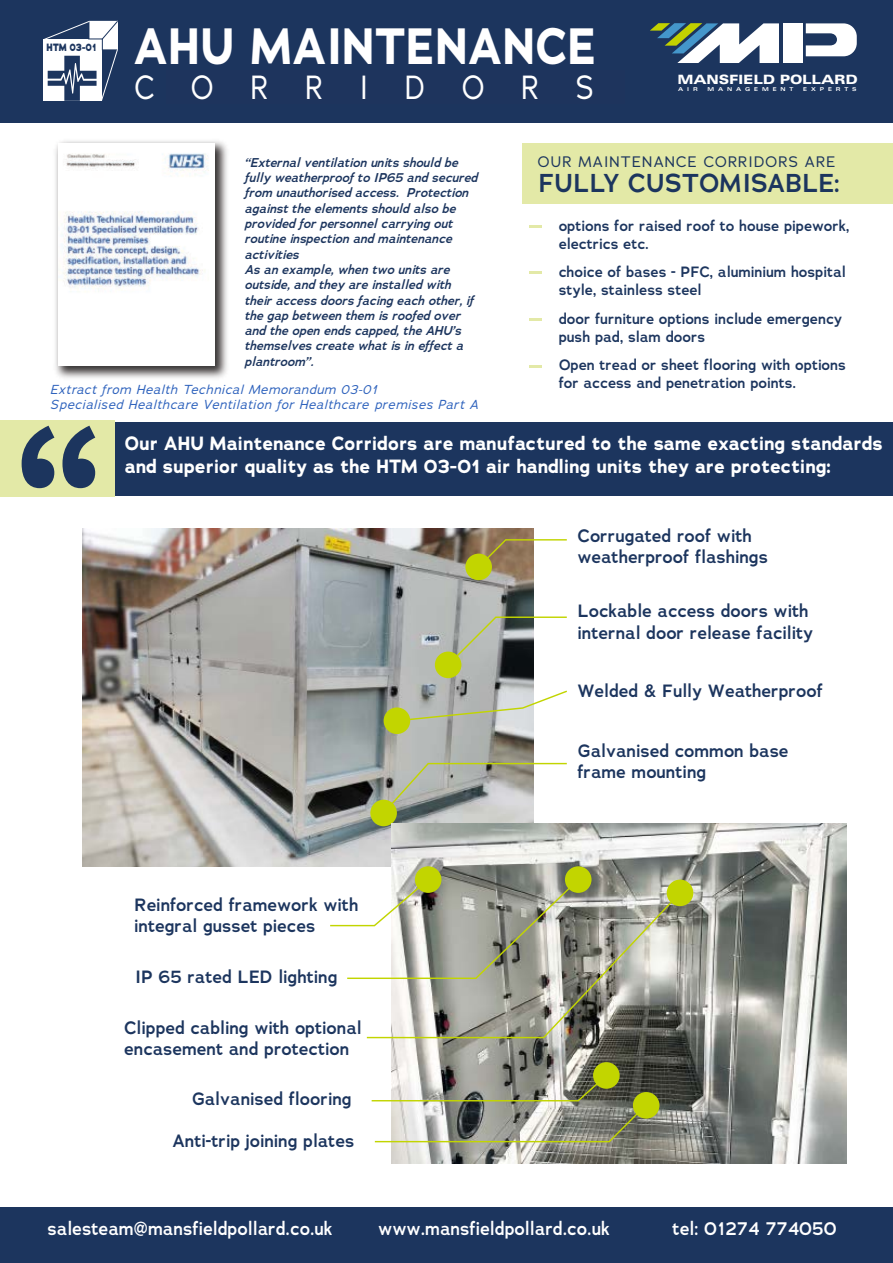
<style>
.page{position:relative;width:893px;height:1263px;background:#fff}
.page>*{position:absolute;margin:0;border:0;box-sizing:border-box;transform-origin:0 0}
.t1{font:700 50.85px "Adrianna";letter-spacing:.01em;color:#fff;scale:.91 1}
.t2{font:32.7px "Adrianna";letter-spacing:1.31em;color:#fff;scale:.87 1}
.t3{font:600 25.8px "Adrianna";color:#1c355e}
.t4{font:700 19.2px/23px "Adrianna";color:#fff}
.t5{font:600 18.45px "Adrianna";color:#fff}
.t6{font:600 17.7px/21.3px "Adrianna";color:#1c355e}
.t7{font:600 14.85px/17.9px "Adrianna";color:#1c355e}
.t8{font:14.85px "Adrianna";letter-spacing:.08em;color:#1c355e}
.t9{font:900 expanded 12.9px "Univers";letter-spacing:-.01em;color:#fff}
.t10{font:italic 600 12.75px/15.3px "Adrianna";color:#1c355e}
.t11{font:italic 12.75px/15.3px "Adrianna";letter-spacing:.06em;color:#2f63bd}
.t12{font:800 10.5px "Adrianna";color:#1c355e;scale:.78 1}
.t13{font:700 expanded 5.4px "Univers";letter-spacing:.73em;color:#fff}
</style>
<div class="page">
<div style="left:523px;top:143px;width:370px;height:61px;background:#e3e9a7"></div>
<div style="left:0;top:0;width:893px;height:122px;background:#1c355e"></div>
<div style="left:114px;top:423px;width:779px;height:73px;background:#1c355e"></div>
<div style="left:0;top:420px;width:114px;height:76px;background:#e3e9a7"></div>
<svg style="left:22px;top:426px;width:73px;height:62px"></svg>
<img style="left:55px;top:141px;width:172px;height:237px">
<img style="left:58px;top:143px;width:157px;height:222px">
<img style="left:83px;top:528px;width:450px;height:338px">
<div style="left:370px;top:800px;width:27px;height:26px;background:#c2d500;border-radius:50%"></div>
<div style="left:384px;top:707px;width:26px;height:27px;background:#c2d500;border-radius:50%"></div>
<svg style="left:382px;top:762px;width:185px;height:53px"></svg>
<img style="left:392px;top:823px;width:454px;height:341px">
<div style="left:415px;top:866px;width:26px;height:27px;background:#c2d500;border-radius:50%"></div>
<div style="left:593px;top:1062px;width:27px;height:27px;background:#c2d500;border-radius:50%"></div>
<div style="left:633px;top:1092px;width:26px;height:26px;background:#c2d500;border-radius:50%"></div>
<div style="left:465px;top:554px;width:27px;height:26px;background:#c2d500;border-radius:50%"></div>
<div style="left:435px;top:652px;width:26px;height:26px;background:#c2d500;border-radius:50%"></div>
<svg style="left:477px;top:538px;width:90px;height:31px"></svg>
<svg style="left:446px;top:616px;width:121px;height:51px"></svg>
<div style="left:667px;top:879px;width:26px;height:27px;background:#c2d500;border-radius:50%"></div>
<svg style="left:366px;top:891px;width:316px;height:148px;background:#a4a599"></svg>
<div style="left:565px;top:866px;width:26px;height:27px;background:#c2d500;border-radius:50%"></div>
<svg style="left:330px;top:877px;width:250px;height:103px"></svg>
<svg style="left:395px;top:689px;width:172px;height:33px"></svg>
<div style="left:0;top:1207px;width:893px;height:56px;background:#1c355e"></div>
<div style="left:783px;top:23px;width:20px;height:40px;background:#fff"></div>
<svg style="left:806px;top:23px;width:51px;height:33px"></svg>
<svg style="left:650px;top:23px;width:129px;height:40px"></svg>
<svg style="left:371px;top:1073px;width:277px;height:70px"></svg>
<svg style="left:43px;top:20px;width:75px;height:81px"></svg>
<svg style="left:529px;top:225px;width:13px;height:3px"></svg>
<svg style="left:529px;top:271px;width:13px;height:3px"></svg>
<svg style="left:529px;top:318px;width:13px;height:3px"></svg>
<svg style="left:529px;top:365px;width:13px;height:3px"></svg>
<p class="t12" style="left:47px;top:41px;width:65px">HTM 03-01</p>
<h1 class="t1" style="left:134px;top:12px;width:510px">AHU MAINTENANCE</h1>
<h2 class="t2" style="left:135px;top:66px;width:529px">CORRIDORS</h2>
<p class="t9" style="left:677px;top:72px;width:182px">MANSFIELD POLLARD</p>
<p class="t13" style="left:678px;top:86px;width:21px">AIR</p>
<p class="t13" style="left:707px;top:86px;width:87px">MANAGEMENT</p>
<p class="t13" style="left:803px;top:86px;width:55px">EXPERTS</p>
<p class="t10" style="left:244px;top:155px;width:235px">“External ventilation units should be fully weatherproof to IP65 and secured from unauthorised access. Protection against the elements should also be provided for personnel carrying out routine inspection and maintenance activities<br>As an example, when two units are outside, and they are installed with their access doors facing each other, if the gap between them is roofed over and the open ends capped, the AHU’s themselves create what is in effect a plantroom”.</p>
<p class="t11" style="left:50px;top:382px;width:429px">Extract from Health Technical Memorandum 03-01<br>Specialised Healthcare Ventilation for Healthcare premises Part A</p>
<p class="t8" style="left:538px;top:153px;width:299px">OUR MAINTENANCE CORRIDORS ARE</p>
<h3 class="t3" style="left:538px;top:167px;width:303px">FULLY CUSTOMISABLE:</h3>
<p class="t7" style="left:559px;top:217px;width:292px">options for raised roof to house pipework, electrics etc.</p>
<p class="t7" style="left:559px;top:263px;width:289px">choice of bases - PFC, aluminium hospital style, stainless steel</p>
<p class="t7" style="left:559px;top:310px;width:285px">door furniture options include emergency push pad, slam doors</p>
<p class="t7" style="left:559px;top:356px;width:289px">Open tread or sheet flooring with options for access and penetration points.</p>
<h3 class="t4" style="left:125px;top:432px;width:759px">Our AHU Maintenance Corridors are manufactured to the same exacting standards and superior quality as the HTM 03-01 air handling units they are protecting:</h3>
<h3 class="t6" style="left:577px;top:525px;width:192px">Corrugated roof with weatherproof flashings</h3>
<h3 class="t6" style="left:577px;top:600px;width:237px">Lockable access doors with internal door release facility</h3>
<h3 class="t6" style="left:577px;top:681px;width:247px">Welded &amp; Fully Weatherproof</h3>
<h3 class="t6" style="left:134px;top:894px;width:226px">Reinforced framework with integral gusset pieces</h3>
<h3 class="t6" style="left:135px;top:966px;width:204px">IP 65 rated LED lighting</h3>
<h3 class="t6" style="left:124px;top:1017px;width:239px">Clipped cabling with optional encasement and protection</h3>
<h3 class="t6" style="left:192px;top:1088px;width:162px">Galvanised flooring</h3>
<h3 class="t6" style="left:173px;top:1130px;width:183px">Anti-trip joining plates</h3>
<h3 class="t6" style="left:577px;top:740px;width:213px">Galvanised common base frame mounting</h3>
<h3 class="t5" style="left:48px;top:1217px;width:287px">salesteam@mansfieldpollard.co.uk</h3>
<h3 class="t5" style="left:378px;top:1217px;width:233px">www.mansfieldpollard.co.uk</h3>
<h3 class="t5" style="left:672px;top:1217px;width:166px">tel: 01274 774050</h3>
</div>
